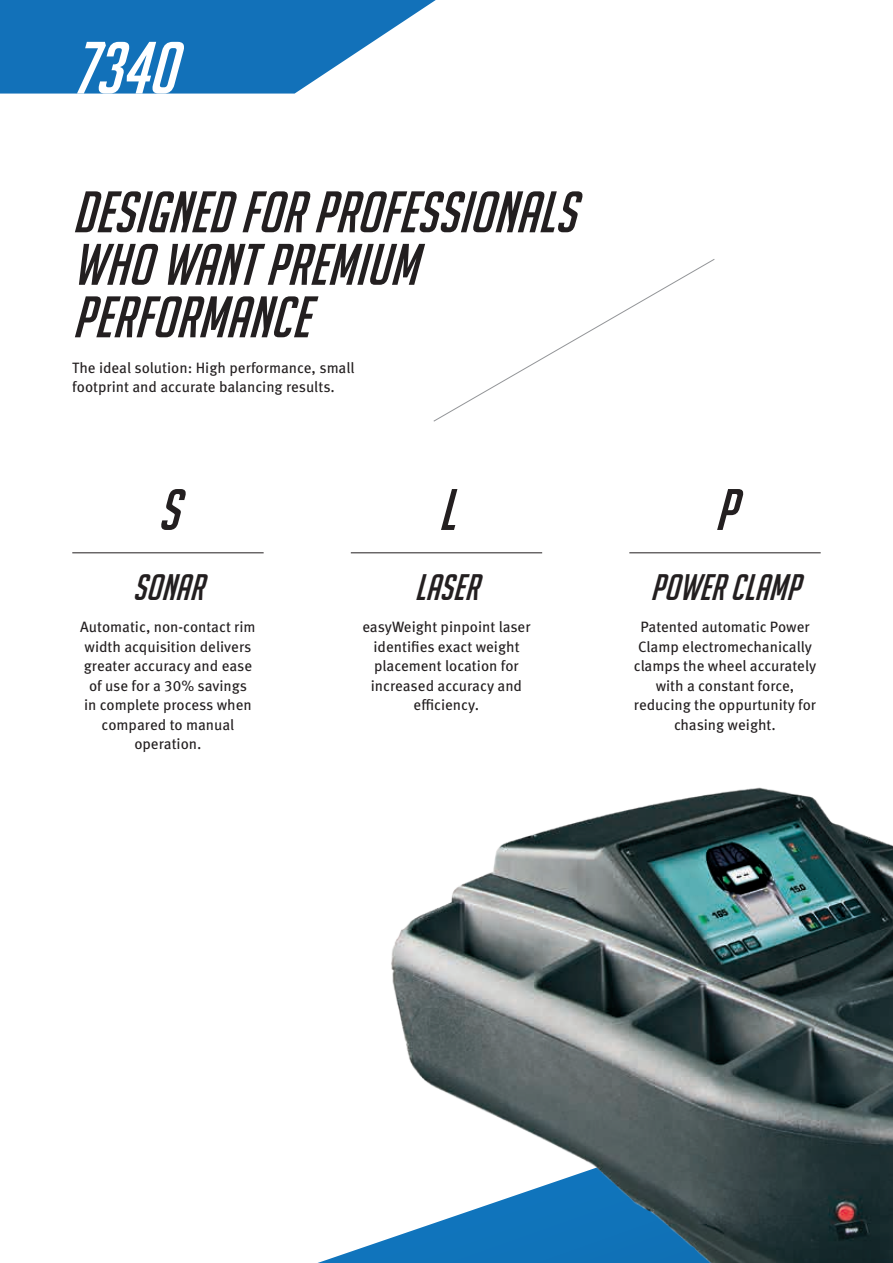
<style>
.page{position:relative;width:893px;height:1263px;background:#fff}
.page>*{position:absolute;margin:0;border:0;box-sizing:border-box;transform-origin:0 0}
.t1{font:italic 72px "Big Noodle Titling";color:#fff}
.t2{font:italic 57px/52.5px "Big Noodle Titling";color:#231f20}
.t3{font:italic 36px "Big Noodle Titling";color:#231f20}
.t4{font:15px/19.5px "Meta Pro";color:#231f20;text-align:center}
</style>
<div class="page">
<img style="left:72px;top:552px;width:821px;height:711px">
<svg style="left:433px;top:259px;width:282px;height:163px"></svg>
<hr style="left:72px;top:553px;width:192px;height:1px;background:#231f20">
<hr style="left:351px;top:553px;width:191px;height:1px;background:#231f20">
<hr style="left:629px;top:553px;width:192px;height:1px;background:#231f20">
<svg style="left:0;top:0;width:436px;height:94px"></svg>
<p class="t1" style="left:72px;top:29px;width:125px">7340</p>
<p class="t2" style="left:72px;top:186px;width:521px">DESIGNEDFORPROFESSIONALS<br>WHOWANTPREMIUM<br>PERFORMANCE</p>
<p class="t4" style="left:72px;top:358px;width:284px;text-align:left">The ideal solution: High performance, small footprint and accurate balancing results.</p>
<p class="t2" style="left:158px;top:483px;width:38px">S</p>
<p class="t3" style="left:133px;top:568px;width:82px">SONAR</p>
<p class="t4" style="left:80px;top:618px;width:177px">Automatic, non-contact rim width acquisition delivers greater accuracy and ease of use for a 30% savings<br>in complete process when compared to manual operation.</p>
<p class="t2" style="left:438px;top:483px;width:34px">L</p>
<p class="t3" style="left:415px;top:568px;width:75px">LASER</p>
<p class="t4" style="left:362px;top:618px;width:170px">easyWeight pinpoint laser identifies exact weight placement location for increased accuracy and efficiency.</p>
<p class="t2" style="left:715px;top:483px;width:39px">P</p>
<p class="t3" style="left:651px;top:568px;width:161px">POWERCLAMP</p>
<p class="t4" style="left:634px;top:618px;width:184px">Patented automatic Power<br>Clamp electromechanically clamps the wheel accurately with a constant force, reducing the oppurtunity for chasing weight.</p>
</div>
